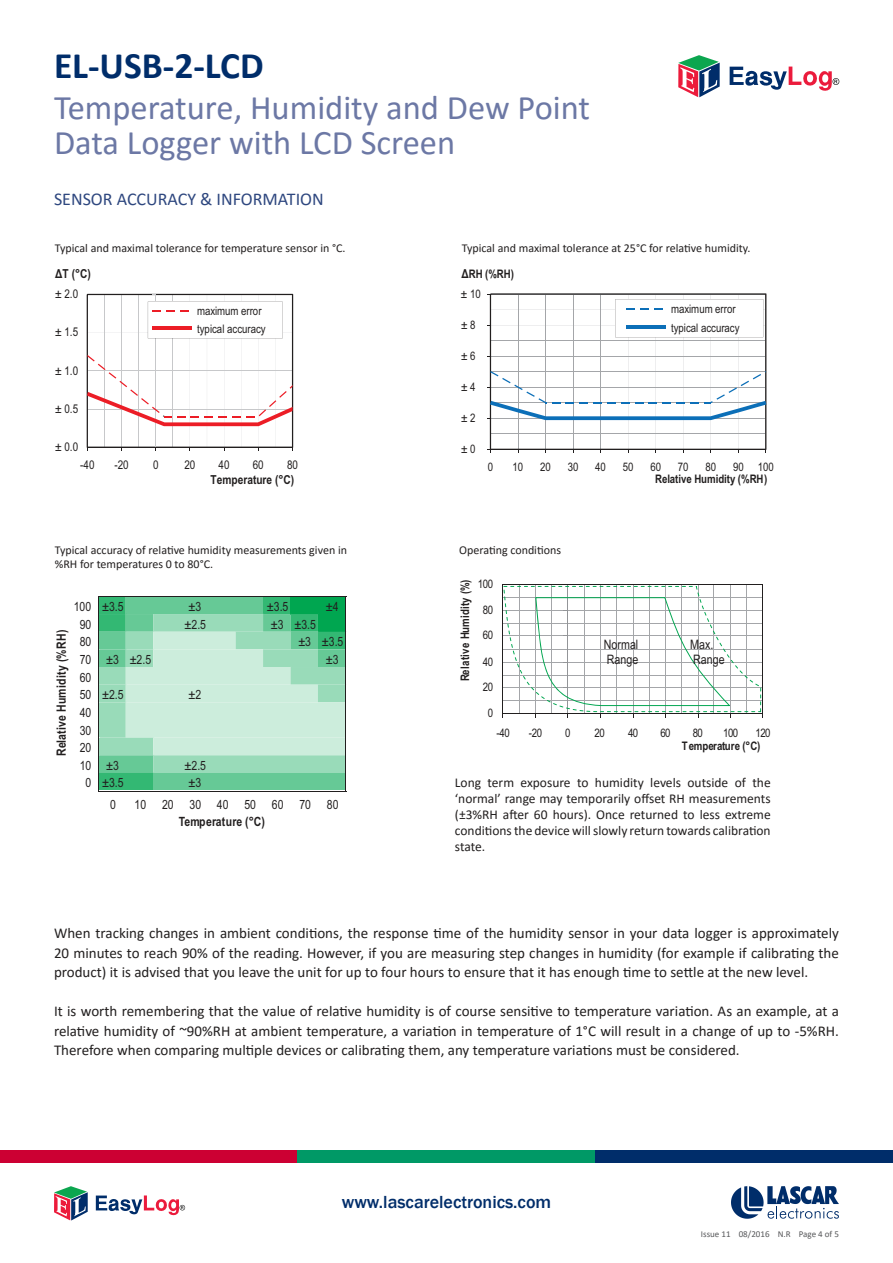
<style>
.page{position:relative;width:893px;height:1263px;background:#fff}
.page>*{position:absolute;margin:0;border:0;box-sizing:border-box;transform-origin:0 0}
.t1{font:700 37.5px "Calibri";color:#002d6a}
.t2{font:34.5px/34.5px "Calibri";color:#6c78a5}
.t3{font:18px "Calibri";color:#2e477f}
.t4{font:500 18px "Franklin Gothic";color:#002d6a}
.t5{font:15px/19.5px "Calibri";color:#221f1f;text-align:justify}
.t6{font:13.5px/16.2px "Calibri";color:#221f1f;text-align:justify}
.t7{font:13.05px/15.6px "Arial Narrow";color:#221f1f}
.t8{font:12.75px/17.7px "Arial Narrow";letter-spacing:.005em;color:#221f1f}
.t9{font:700 12.75px "Arial Narrow";letter-spacing:.005em;color:#221f1f}
.t10{font:700 12.45px "Arial Narrow";color:#221f1f}
.t11{font:12.15px "Arial Narrow";color:#221f1f}
.t12{font:12px/14.4px "Calibri";color:#221f1f}
.t13{font:700 11.85px "Arial Narrow";letter-spacing:.005em;color:#221f1f}
.t14{font:11.85px "Arial Narrow";letter-spacing:-.04em;color:#221f1f}
.t15{font:11.7px/18.9px "Arial Narrow";color:#221f1f}
.t16{font:700 11.7px "Arial Narrow";letter-spacing:-.005em;color:#221f1f}
.t17{font:9px "Calibri";color:#57585a}
.s1{font-size:12.45px}
</style>
<div class="page">
<svg style="left:678px;top:55px;width:42px;height:42px"></svg>
<svg style="left:730px;top:67px;width:109px;height:24px"></svg>
<div style="left:595px;top:1150px;width:298px;height:13px;background:#002d6a"></div>
<div style="left:0;top:1150px;width:298px;height:13px;background:#c03"></div>
<div style="left:298px;top:1150px;width:297px;height:13px;background:#096"></div>
<svg style="left:54px;top:1186px;width:34px;height:34px"></svg>
<svg style="left:96px;top:1195px;width:89px;height:20px"></svg>
<svg style="left:731px;top:1186px;width:108px;height:33px"></svg>
<svg style="left:487px;top:293px;width:280px;height:160px"></svg>
<hr style="left:626px;top:325px;width:40px;height:3px;background:#0c6fb8">
<svg style="left:87px;top:294px;width:206px;height:157px"></svg>
<svg style="left:99px;top:597px;width:246px;height:193px;background:#9adbb9"></svg>
<hr style="left:99px;top:596px;width:247px;height:1px;background:#221f1f">
<hr style="left:98px;top:596px;width:1px;height:196px;background:#221f1f">
<hr style="left:99px;top:791px;width:247px;height:1px;background:#221f1f">
<hr style="left:345px;top:597px;width:1px;height:195px;background:#221f1f">
<svg style="left:502px;top:584px;width:261px;height:134px"></svg>
<h1 class="t1" style="left:54px;top:43px;width:211px">EL-USB-2-LCD</h1>
<h2 class="t2" style="left:54px;top:93px;width:538px">Temperature, Humidity and Dew Point<br>Data Logger with LCD Screen</h2>
<p class="t3" style="left:54px;top:186px;width:271px">SENSOR ACCURACY &amp; INFORMATION</p>
<p class="t12" style="left:55px;top:240px;width:292px">Typical and maximal tolerance for temperature sensor in °C.</p>
<p class="t10" style="left:55px;top:269px;width:37px">ΔT (°C)</p>
<p class="t11" style="left:55px;top:289px;width:25px">± 2.0</p>
<p class="t11" style="left:55px;top:328px;width:25px">± 1.5</p>
<p class="t11" style="left:55px;top:366px;width:25px">± 1.0</p>
<p class="t11" style="left:55px;top:404px;width:25px">± 0.5</p>
<p class="t11" style="left:55px;top:442px;width:25px">± 0.0</p>
<p class="t15" style="left:197px;top:303px;width:70px;line-height:18.1px">maximum error typical accuracy</p>
<p class="t11" style="left:80px;top:460px;width:16px">-40</p>
<p class="t11" style="left:114px;top:460px;width:16px">-20</p>
<p class="t11" style="left:153px;top:460px;width:7px">0</p>
<p class="t11" style="left:184px;top:460px;width:13px">20</p>
<p class="t11" style="left:219px;top:460px;width:13px">40</p>
<p class="t11" style="left:253px;top:460px;width:13px">60</p>
<p class="t11" style="left:287px;top:460px;width:13px">80</p>
<p class="t10" style="left:211px;top:475px;width:85px">Temperature (°C)</p>
<p class="t12" style="left:55px;top:542px;width:294px">Typical accuracy of rela琀椀ve humidity measurements given in %RH for temperatures 0 to 80°C.</p>
<p class="t8" style="left:74px;top:599px;width:51px">100 ±3.5</p>
<p class="t8" style="left:189px;top:599px;width:14px">±3</p>
<p class="t8" style="left:267px;top:599px;width:23px">±3.5</p>
<p class="t8" style="left:326px;top:599px;width:14px">±4</p>
<p class="t8" style="left:80px;top:617px;width:13px">90</p>
<p class="t8" style="left:185px;top:617px;width:23px">±2.5</p>
<p class="t8" style="left:271px;top:617px;width:47px">±3 ±3.5</p>
<p class="t8" style="left:80px;top:634px;width:13px">80</p>
<p class="t8" style="left:298px;top:634px;width:47px">±3 ±3.5</p>
<p class="t8" style="left:80px;top:652px;width:73px">70 ±3 ±2.5</p>
<p class="t8" style="left:326px;top:652px;width:14px">±3</p>
<p class="t8" style="left:80px;top:670px;width:46px">60<br>50 ±2.5</p>
<p class="t9" style="left:57px;top:756px;width:128px;rotate:-90deg">Relative Humidity (%RH)</p>
<p class="t8" style="left:189px;top:687px;width:14px">±2</p>
<p class="t8" style="left:80px;top:705px;width:41px">40<br>30<br>20<br>10 ±3</p>
<p class="t8" style="left:185px;top:758px;width:23px">±2.5</p>
<p class="t8" style="left:86px;top:775px;width:40px">0 ±3.5</p>
<p class="t8" style="left:189px;top:775px;width:14px">±3</p>
<p class="t8" style="left:110px;top:797px;width:7px">0</p>
<p class="t8" style="left:135px;top:797px;width:205px">10 20 30 40 50 60 70 80</p>
<p class="t9" style="left:179px;top:817px;width:88px">Temperature (°C)</p>
<p class="t12" style="left:462px;top:240px;width:290px">Typical and maximal tolerance at 25°C for rela琀椀ve humidity.</p>
<p class="t16" style="left:461px;top:269px;width:54px"><span class="s1">Δ</span>RH (%RH)</p>
<p class="t15" style="left:461px;top:284px;width:21px">± 10</p>
<p class="t15" style="left:461px;top:315px;width:16px">± 8</p>
<p class="t15" style="left:461px;top:347px;width:16px">± 6</p>
<p class="t15" style="left:461px;top:378px;width:16px">± 4</p>
<p class="t15" style="left:461px;top:409px;width:16px">± 2</p>
<p class="t15" style="left:461px;top:440px;width:16px">± 0</p>
<p class="t15" style="left:671px;top:301px;width:70px">maximum error typical accuracy</p>
<p class="t15" style="left:488px;top:457px;width:7px">0</p>
<p class="t15" style="left:513px;top:457px;width:12px">10</p>
<p class="t15" style="left:540px;top:457px;width:12px">20</p>
<p class="t15" style="left:568px;top:457px;width:12px">30</p>
<p class="t15" style="left:595px;top:457px;width:12px">40</p>
<p class="t15" style="left:623px;top:457px;width:12px">50</p>
<p class="t15" style="left:650px;top:457px;width:12px">60</p>
<p class="t15" style="left:678px;top:457px;width:12px">70</p>
<p class="t15" style="left:705px;top:457px;width:12px">80</p>
<p class="t15" style="left:733px;top:457px;width:42px">90 100</p>
<p class="t16" style="left:655px;top:475px;width:114px">Relative Humidity (%RH)</p>
<p class="t12" style="left:459px;top:542px;width:103px">Opera琀椀ng condi琀椀ons</p>
<p class="t14" style="left:478px;top:580px;width:17px">100</p>
<p class="t13" style="left:460px;top:681px;width:104px;rotate:-90deg">Relative Humidity (%)</p>
<p class="t14" style="left:483px;top:605px;width:12px">80</p>
<p class="t14" style="left:483px;top:631px;width:12px">60</p>
<p class="t14" style="left:483px;top:657px;width:12px">40</p>
<p class="t14" style="left:483px;top:683px;width:12px">20</p>
<p class="t14" style="left:488px;top:708px;width:7px">0</p>
<p class="t7" style="left:604px;top:637px;width:36px">Normal<br>Range</p>
<p class="t7" style="left:690px;top:637px;width:36px">Max.<br>Range</p>
<p class="t14" style="left:497px;top:729px;width:15px">-40</p>
<p class="t14" style="left:529px;top:729px;width:15px">-20</p>
<p class="t14" style="left:565px;top:729px;width:7px">0</p>
<p class="t14" style="left:595px;top:729px;width:12px">20</p>
<p class="t14" style="left:628px;top:729px;width:12px">40</p>
<p class="t14" style="left:660px;top:729px;width:12px">60</p>
<p class="t14" style="left:693px;top:729px;width:12px">80</p>
<p class="t14" style="left:723px;top:729px;width:17px">100</p>
<p class="t14" style="left:755px;top:729px;width:17px">120</p>
<p class="t13" style="left:682px;top:741px;width:80px">Temperature (°C)</p>
<p class="t6" style="left:455px;top:773px;width:317px">Long term exposure to humidity levels outside of the ‘normal’ range may temporarily o昀昀set RH measurements (±3%RH a昀琀er 60 hours). Once returned to less extreme condi琀椀ons the device will slowly return towards calibra琀椀on state.</p>
<p class="t5" style="left:54px;top:923px;width:786px">When tracking changes in ambient condi琀椀ons, the response 琀椀me of the humidity sensor in your data logger is approximately 20 minutes to reach 90% of the reading. However, if you are measuring step changes in humidity (for example if calibra琀椀ng the product) it is advised that you leave the unit for up to four hours to ensure that it has enough 琀椀me to se琀琀le at the new level.</p>
<p class="t5" style="left:54px;top:1001px;width:786px">It is worth remembering that the value of rela琀椀ve humidity is of course sensi琀椀ve to temperature varia琀椀on. As an example, at a rela琀椀ve humidity of ~90%RH at ambient temperature, a varia琀椀on in temperature of 1°C will result in a change of up to -5%RH.<br>Therefore when comparing mul琀椀ple devices or calibra琀椀ng them, any temperature varia琀椀ons must be considered.</p>
<p class="t4" style="left:342px;top:1191px;width:211px">www.lascarelectronics.com</p>
<p class="t17" style="left:701px;top:1230px;width:140px">Issue 11 08/2016 N.R Page 4 of 5</p>
</div>
